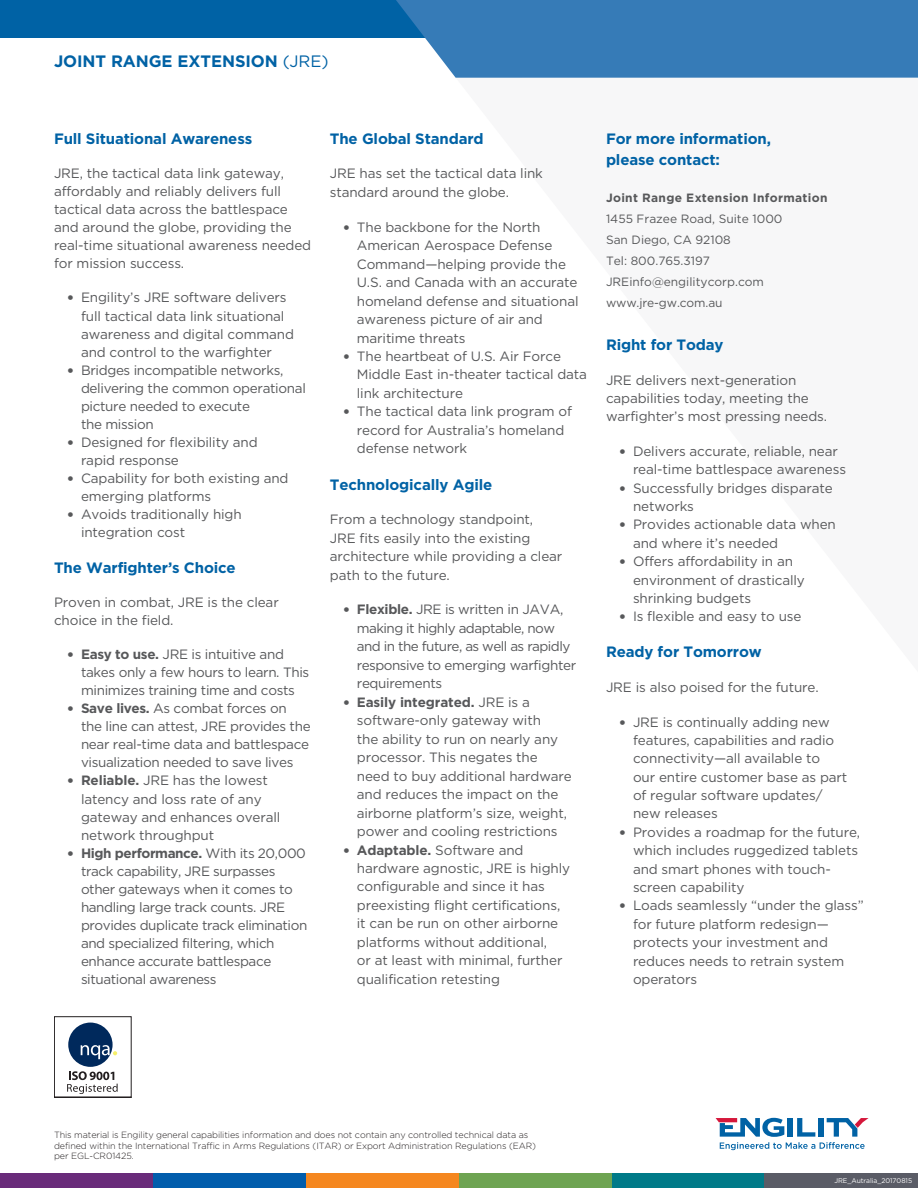
<style>
.page{position:relative;width:918px;height:1188px;background:#fff}
.page>*{position:absolute;margin:0;border:0;box-sizing:border-box;transform-origin:0 0}
.Document_Title{font:700 16.5px "Gotham";letter-spacing:-.005em;color:#0062a5}
.Header_2_tight{font:700 15px "Gotham";letter-spacing:-.01em;color:#0062a5}
.Contact_Info_H1{font:700 15px/21px "Gotham";letter-spacing:-.01em;color:#0062a5}
.Body_tight{font:13.5px/18.5px "Gotham";letter-spacing:-.01em;color:#57585a}
.Body_tight-2{font:13.5px/18px "Gotham";letter-spacing:-.03em;color:#57585a}
.Body_tight-3{font:13.5px/18.5px "Gotham";letter-spacing:-.04em;color:#57585a}
.Contact_Info_Body_no{font:12px "Gotham";color:#57585a}
.Contact_Info_H2_no_s{font:700 12px "Gotham";letter-spacing:.025em;color:#57585a}
.Contact_Info_Body_wi{font:12px "Gotham";letter-spacing:-.01em;color:#57585a}
.Export_Statement{font:300 9px/10.8px "Gotham";letter-spacing:-.01em;color:#231f20}
.Control_Number{font:6.75px "Gotham";letter-spacing:-.005em;color:#fff}
.s1{font-weight:400}
.s2{font-family:"Tahoma"}
.s3{font-weight:700}
</style>
<div class="page">
<svg style="left:716px;top:1118px;width:153px;height:32px"></svg>
<div style="left:0;top:0;width:918px;height:38px;background:#0062a5"></div>
<svg style="left:396px;top:0;width:522px;height:78px;background:#3e80ba"></svg>
<div style="left:0;top:1173px;width:153px;height:15px;background:#692b7a"></div>
<div style="left:306px;top:1173px;width:153px;height:15px;background:#f5871f"></div>
<div style="left:153px;top:1173px;width:153px;height:15px;background:#015dac"></div>
<div style="left:459px;top:1173px;width:153px;height:15px;background:#6ea452"></div>
<div style="left:612px;top:1173px;width:153px;height:15px;background:#007a88"></div>
<div style="left:765px;top:1173px;width:153px;height:15px;background:#5a5c66"></div>
<div style="left:54px;top:1016px;width:78px;height:82px;border:1px solid #231f20"></div>
<svg style="left:54px;top:1071px;width:78px;height:27px"></svg>
<div style="left:68px;top:1023px;width:45px;height:44px;background:#00295c;border-radius:50%"></div>
<svg style="left:81px;top:1045px;width:36px;height:14px"></svg>
<p class="Document_Title" style="left:54px;top:51px;width:276px">JOINT RANGE EXTENSION <span class="s1">(JRE)</span></p>
<p class="Header_2_tight" style="left:54px;top:129px;width:200px">Full Situational Awareness</p>
<p class="Body_tight" style="left:54px;top:164px;width:259px;line-height:18px">JRE, the tactical data link gateway, affordably and reliably delivers full tactical data across the battlespace and around the globe, providing the real-time situational awareness needed for mission success.</p>
<p class="Body_tight" style="left:81px;top:289px;width:214px;line-height:18px;text-indent:-14px"><span class="s2">•</span> Engility’s JRE software delivers full tactical data link situational awareness and digital command and control to the warfighter</p>
<p class="Body_tight" style="left:81px;top:361px;width:226px;line-height:18px;text-indent:-14px"><span class="s2">•</span> Bridges incompatible networks, delivering the common operational picture needed to execute<br>the mission</p>
<p class="Body_tight" style="left:81px;top:433px;width:178px;line-height:18px;text-indent:-14px"><span class="s2">•</span> Designed for flexibility and rapid response</p>
<p class="Body_tight" style="left:81px;top:469px;width:209px;line-height:18px;text-indent:-14px"><span class="s2">•</span> Capability for both existing and emerging platforms</p>
<p class="Body_tight" style="left:81px;top:505px;width:162px;line-height:18px;text-indent:-14px"><span class="s2">•</span> Avoids traditionally high integration cost</p>
<p class="Header_2_tight" style="left:54px;top:558px;width:183px">The Warfighter’s Choice</p>
<p class="Body_tight" style="left:54px;top:593px;width:226px;line-height:18px">Proven in combat, JRE is the clear choice in the field.</p>
<p class="Body_tight" style="left:81px;top:645px;width:230px;line-height:18px;text-indent:-14px"><span class="s2">•</span> <span class="s3">Easy to use.</span> JRE is intuitive and takes only a few hours to learn. This minimizes training time and costs</p>
<p class="Body_tight" style="left:81px;top:699px;width:231px;line-height:18px;text-indent:-14px"><span class="s2">•</span> <span class="s3">Save lives.</span> As combat forces on the line can attest, JRE provides the near real-time data and battlespace visualization needed to save lives</p>
<p class="Body_tight" style="left:81px;top:772px;width:201px;line-height:18px;text-indent:-14px"><span class="s2">•</span> <span class="s3">Reliable.</span> JRE has the lowest latency and loss rate of any gateway and enhances overall network throughput</p>
<p class="Body_tight-2" style="left:81px;top:844px;width:228px;text-indent:-14px"><span class="s2">•</span> <span class="s3">High performance.</span> With its 20,000 track capability, JRE surpasses other gateways when it comes to handling large track counts. JRE provides duplicate track elimination and specialized filtering, which enhance accurate battlespace situational awareness</p>
<p class="Header_2_tight" style="left:330px;top:129px;width:155px">The Global Standard</p>
<p class="Body_tight" style="left:330px;top:164px;width:215px">JRE has set the tactical data link standard around the globe.</p>
<p class="Body_tight" style="left:357px;top:218px;width:223px;text-indent:-14px"><span class="s2">•</span> The backbone for the North<br>American Aerospace Defense<br>Command—helping provide the<br>U.S. and Canada with an accurate homeland defense and situational awareness picture of air and maritime threats</p>
<p class="Body_tight" style="left:357px;top:347px;width:232px;text-indent:-14px"><span class="s2">•</span> The heartbeat of U.S. Air Force<br>Middle East in-theater tactical data link architecture</p>
<p class="Body_tight" style="left:357px;top:402px;width:217px;text-indent:-14px"><span class="s2">•</span> The tactical data link program of record for Australia’s homeland defense network</p>
<p class="Header_2_tight" style="left:330px;top:475px;width:164px">Technologically Agile</p>
<p class="Body_tight" style="left:330px;top:510px;width:234px">From a technology standpoint,<br>JRE fits easily into the existing architecture while providing a clear path to the future.</p>
<p class="Body_tight-3" style="left:357px;top:600px;width:221px;text-indent:-14px"><span class="s2">•</span> <span class="s3">Flexible.</span> JRE is written in JAVA, making it highly adaptable, now and in the future, as well as rapidly responsive to emerging warfighter requirements</p>
<p class="Body_tight" style="left:357px;top:693px;width:217px;text-indent:-14px"><span class="s2">•</span> <span class="s3">Easily integrated.</span> JRE is a software-only gateway with<br>the ability to run on nearly any processor. This negates the need to buy additional hardware and reduces the impact on the airborne platform’s size, weight, power and cooling restrictions</p>
<p class="Body_tight" style="left:357px;top:840px;width:215px;text-indent:-14px"><span class="s2">•</span> <span class="s3">Adaptable.</span> Software and hardware agnostic, JRE is highly configurable and since it has preexisting flight certifications, it can be run on other airborne platforms without additional,<br>or at least with minimal, further qualification retesting</p>
<p class="Contact_Info_H1" style="left:606px;top:128px;width:167px">For more information, please contact:</p>
<p class="Contact_Info_H2_no_s" style="left:606px;top:190px;width:223px">Joint Range Extension Information</p>
<p class="Contact_Info_Body_no" style="left:606px;top:211px;width:178px">1455 Frazee Road, Suite 1000</p>
<p class="Contact_Info_Body_no" style="left:606px;top:232px;width:126px">San Diego, CA 92108</p>
<p class="Contact_Info_Body_no" style="left:606px;top:253px;width:106px">Tel: 800.765.3197</p>
<p class="Contact_Info_Body_no" style="left:606px;top:274px;width:160px">JREinfo@engilitycorp.com</p>
<p class="Contact_Info_Body_wi" style="left:606px;top:295px;width:118px">www.jre-gw.com.au</p>
<p class="Header_2_tight" style="left:606px;top:336px;width:119px">Right for Today</p>
<p class="Body_tight" style="left:606px;top:371px;width:223px">JRE delivers next-generation capabilities today, meeting the warfighter’s most pressing needs.</p>
<p class="Body_tight" style="left:633px;top:442px;width:215px;text-indent:-14px"><span class="s2">•</span> Delivers accurate, reliable, near real-time battlespace awareness</p>
<p class="Body_tight" style="left:633px;top:479px;width:201px;text-indent:-14px"><span class="s2">•</span> Successfully bridges disparate networks</p>
<p class="Body_tight" style="left:633px;top:515px;width:204px;text-indent:-14px"><span class="s2">•</span> Provides actionable data when and where it’s needed</p>
<p class="Body_tight" style="left:633px;top:552px;width:173px;text-indent:-14px"><span class="s2">•</span> Offers affordability in an environment of drastically shrinking budgets</p>
<p class="Body_tight" style="left:620px;top:607px;width:184px"><span class="s2">•</span> Is flexible and easy to use</p>
<p class="Header_2_tight" style="left:606px;top:643px;width:157px">Ready for Tomorrow</p>
<p class="Body_tight" style="left:606px;top:678px;width:214px">JRE is also poised for the future.</p>
<p class="Body_tight" style="left:633px;top:713px;width:216px;text-indent:-14px"><span class="s2">•</span> JRE is continually adding new features, capabilities and radio connectivity—all available to<br>our entire customer base as part of regular software updates/ new releases</p>
<p class="Body_tight" style="left:633px;top:823px;width:229px;text-indent:-14px"><span class="s2">•</span> Provides a roadmap for the future, which includes ruggedized tablets and smart phones with touch&shy;screen capability</p>
<p class="Body_tight" style="left:633px;top:896px;width:232px;text-indent:-14px"><span class="s2">•</span> Loads seamlessly “under the glass” for future platform redesign— protects your investment and reduces needs to retrain system operators</p>
<p class="Export_Statement" style="left:54px;top:1129px;width:484px">This material is Engility general capabilities information and does not contain any controlled technical data as defined within the International Traffic in Arms Regulations (ITAR) or Export Administration Regulations (EAR) per EGL-CR01425.</p>
<p class="Control_Number" style="left:834px;top:1177px;width:79px">JRE_Autralia_20170815</p>
</div>
